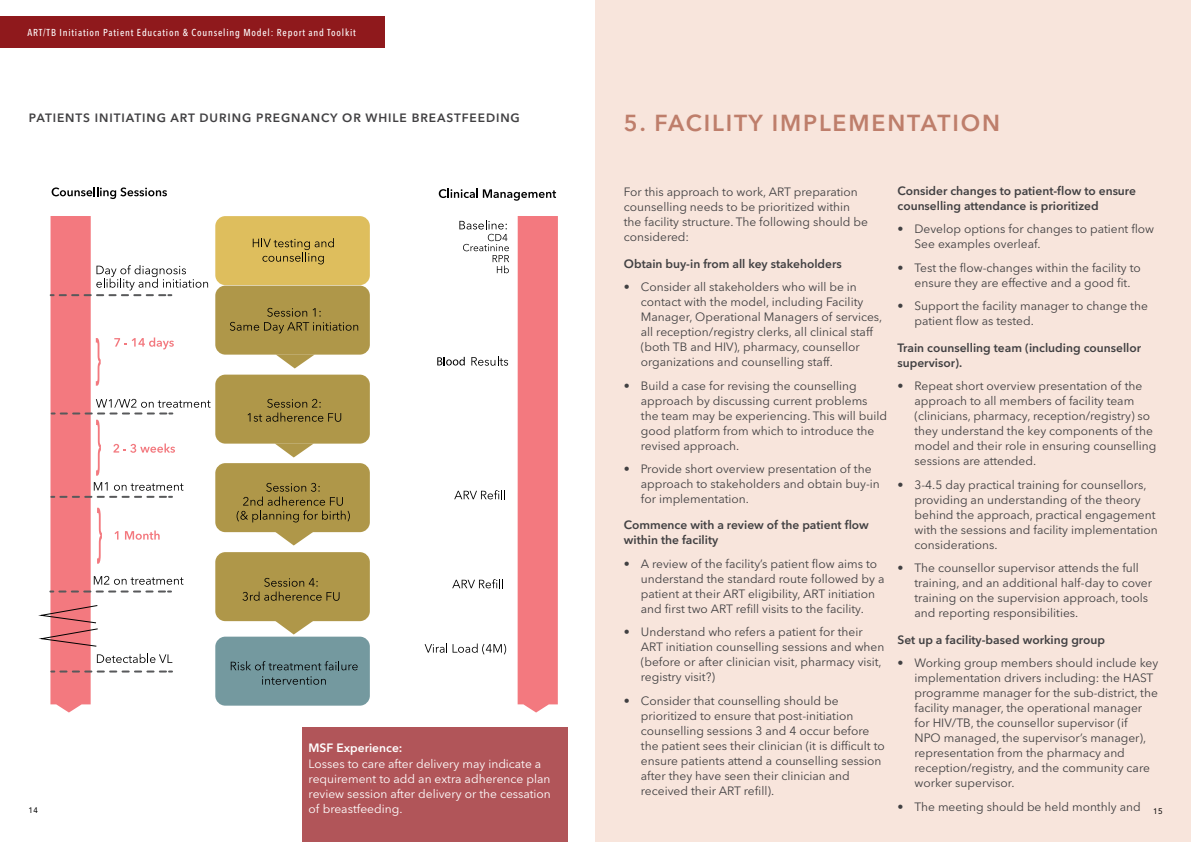
<style>
.page{position:relative;width:1191px;height:842px;background:#fff}
.page>*{position:absolute;margin:0;border:0;box-sizing:border-box;transform-origin:0 0}
.t1{font:600 23px "Avenir Next LT Pro";letter-spacing:.075em;color:#be7e6b}
.t2{font:12px/15px "Avenir Next LT Pro";color:#414042}
.t3{font:600 12px/15px "Avenir Next LT Pro";color:#414042}
.t4{font:12px/15px "Avenir Next LT Pro";color:#fff}
.t5{font:600 12px "Avenir Next LT Pro";letter-spacing:.075em;color:#414042}
.t6{font:600 12px "Avenir Next LT Pro";color:#fff}
.t7{font:500 condensed 10px "Avenir Next LT Pro";letter-spacing:.08em;color:#fff}
.t8{font:8px "Avenir LT Std";color:#000}
</style>
<div class="page">
<div style="left:0;top:17px;width:385px;height:31px;background:#8f191c"></div>
<div style="left:595px;top:0;width:596px;height:842px;background:#f8e5dc"></div>
<div style="left:302px;top:727px;width:265px;height:115px;background:#b15559"></div>
<div style="left:215px;top:216px;width:155px;height:69px;background:#debe5d;border-radius:10px"></div>
<div style="left:215px;top:286px;width:155px;height:69px;background:#af9749;border-radius:10px"></div>
<div style="left:215px;top:375px;width:155px;height:69px;background:#af9749;border-radius:10px"></div>
<div style="left:215px;top:463px;width:155px;height:69px;background:#af9749;border-radius:10px"></div>
<div style="left:215px;top:552px;width:155px;height:69px;background:#af9749;border-radius:10px"></div>
<div style="left:215px;top:637px;width:155px;height:69px;background:#74999f;border-radius:10px"></div>
<svg style="left:253px;top:238px;width:81px;height:26px"></svg>
<svg style="left:231px;top:661px;width:127px;height:9px"></svg>
<svg style="left:262px;top:676px;width:64px;height:9px"></svg>
<svg style="left:52px;top:187px;width:115px;height:12px"></svg>
<svg style="left:439px;top:189px;width:117px;height:12px"></svg>
<svg style="left:471px;top:356px;width:37px;height:10px"></svg>
<svg style="left:452px;top:579px;width:51px;height:9px"></svg>
<svg style="left:454px;top:490px;width:51px;height:9px"></svg>
<svg style="left:424px;top:643px;width:82px;height:11px"></svg>
<svg style="left:38px;top:216px;width:172px;height:496px"></svg>
<svg style="left:230px;top:308px;width:128px;height:25px"></svg>
<div style="left:517px;top:216px;width:41px;height:496px;background:#f3797f"></div>
<svg style="left:247px;top:399px;width:94px;height:23px"></svg>
<svg style="left:237px;top:483px;width:113px;height:39px"></svg>
<svg style="left:242px;top:578px;width:97px;height:23px"></svg>
<svg style="left:276px;top:354px;width:39px;height:14px"></svg>
<svg style="left:275px;top:443px;width:39px;height:14px"></svg>
<svg style="left:275px;top:532px;width:39px;height:13px"></svg>
<svg style="left:275px;top:621px;width:39px;height:13px"></svg>
<svg style="left:437px;top:357px;width:28px;height:8px"></svg>
<svg style="left:459px;top:220px;width:50px;height:53px"></svg>
<p class="t7" style="left:28px;top:26px;width:330px">ART/TB Initiation Patient Education &amp; Counseling Model: Report and Toolkit</p>
<p class="t5" style="left:29px;top:111px;width:417px">Patients initiating ART during pregnancy or while breastf</p>
<p class="t3" style="left:469px;top:111px;width:52px">eeding</p>
<h1 class="t1" style="left:624px;top:109px;width:345px">5. FACILITY I MPLE MENTATION</h1>
<p class="t3" style="left:897px;top:183px;width:240px">Consider changes to patient-flow to ensure counselling attendance is prioritized</p>
<p class="t2" style="left:914px;top:222px;width:241px;text-indent:-17px">• Develop options for changes to patient flow<br>See examples overleaf.</p>
<p class="t2" style="left:897px;top:260px;width:245px;text-align:center">• Test the flow-changes within the facility to ensure they are effective and a good fit.</p>
<p class="t2" style="left:914px;top:299px;width:235px;text-indent:-17px">• Support the facility manager to change the patient flow as tested.</p>
<p class="t3" style="left:897px;top:340px;width:245px">Train counselling team (including counsellor supervisor).</p>
<p class="t2" style="left:914px;top:378px;width:243px;text-indent:-17px">• Repeat short overview presentation of the approach to all members of facility team (clinicians, pharmacy, reception/registry) so they understand the key components of the model and their role in ensuring counselling sessions are attended.</p>
<p class="t2" style="left:914px;top:477px;width:245px;text-indent:-17px">• 3-4.5 day practical training for counsellors, providing an understanding of the theory behind the approach, practical engagement with the sessions and facility implementation considerations.</p>
<p class="t2" style="left:914px;top:560px;width:239px;text-indent:-17px">• The counsellor supervisor attends the full training, and an additional half-day to cover training on the supervision approach, tools and reporting responsibilities.</p>
<p class="t3" style="left:897px;top:632px;width:209px">Set up a facility-based working group</p>
<p class="t2" style="left:914px;top:655px;width:245px;text-indent:-17px">• Working group members should include key implementation drivers including: the HAST programme manager for the sub-district, the facility manager, the operational manager for HIV/TB, the counsellor supervisor (if<br>NPO managed, the supervisor’s manager), representation from the pharmacy and reception/registry, and the community care worker supervisor.</p>
<p class="t2" style="left:897px;top:799px;width:245px">• The meeting should be held monthly and</p>
<p class="t2" style="left:624px;top:184px;width:245px">For this approach to work, ART preparation counselling needs to be prioritized within the facility structure. The following should be considered:</p>
<p class="t3" style="left:624px;top:256px;width:219px">Obtain buy-in from all key stakeholders</p>
<p class="t2" style="left:641px;top:279px;width:243px;text-indent:-17px">• Consider all stakeholders who will be in contact with the model, including Facility Manager, Operational Managers of services, all reception/registry clerks, all clinical staff (both TB and HIV), pharmacy, counsellor organizations and counselling staff.</p>
<p class="t2" style="left:641px;top:378px;width:248px;text-indent:-17px">• Build a case for revising the counselling approach by discussing current problems the team may be experiencing. This will build good platform from which to introduce the revised approach.</p>
<p class="t2" style="left:641px;top:461px;width:240px;text-indent:-17px">• Provide short overview presentation of the approach to stakeholders and obtain buy-in for implementation.</p>
<p class="t3" style="left:624px;top:518px;width:246px">Commence with a review of the patient flow within the facility</p>
<p class="t2" style="left:641px;top:556px;width:245px;text-indent:-17px">• A review of the facility’s patient flow aims to understand the standard route followed by a patient at their ART eligibility, ART initiation and first two ART refill visits to the facility.</p>
<p class="t2" style="left:641px;top:625px;width:245px;text-indent:-17px">• Understand who refers a patient for their ART initiation counselling sessions and when (before or after clinician visit, pharmacy visit, registry visit?)</p>
<p class="t2" style="left:641px;top:693px;width:245px;text-indent:-17px">• Consider that counselling should be prioritized to ensure that post-initiation counselling sessions 3 and 4 occur before the patient sees their clinician (it is difficult to ensure patients attend a counselling session after they have seen their clinician and received their ART refill).</p>
<p class="t6" style="left:309px;top:740px;width:95px">MSF Experience:</p>
<p class="t4" style="left:309px;top:756px;width:244px">Losses to care after delivery may indicate a requirement to add an extra adherence plan review session after delivery or the cessation of breastfeeding.</p>
<p class="t8" style="left:28px;top:805px;width:11px">14</p>
<p class="t8" style="left:1153px;top:806px;width:11px">15</p>
</div>
